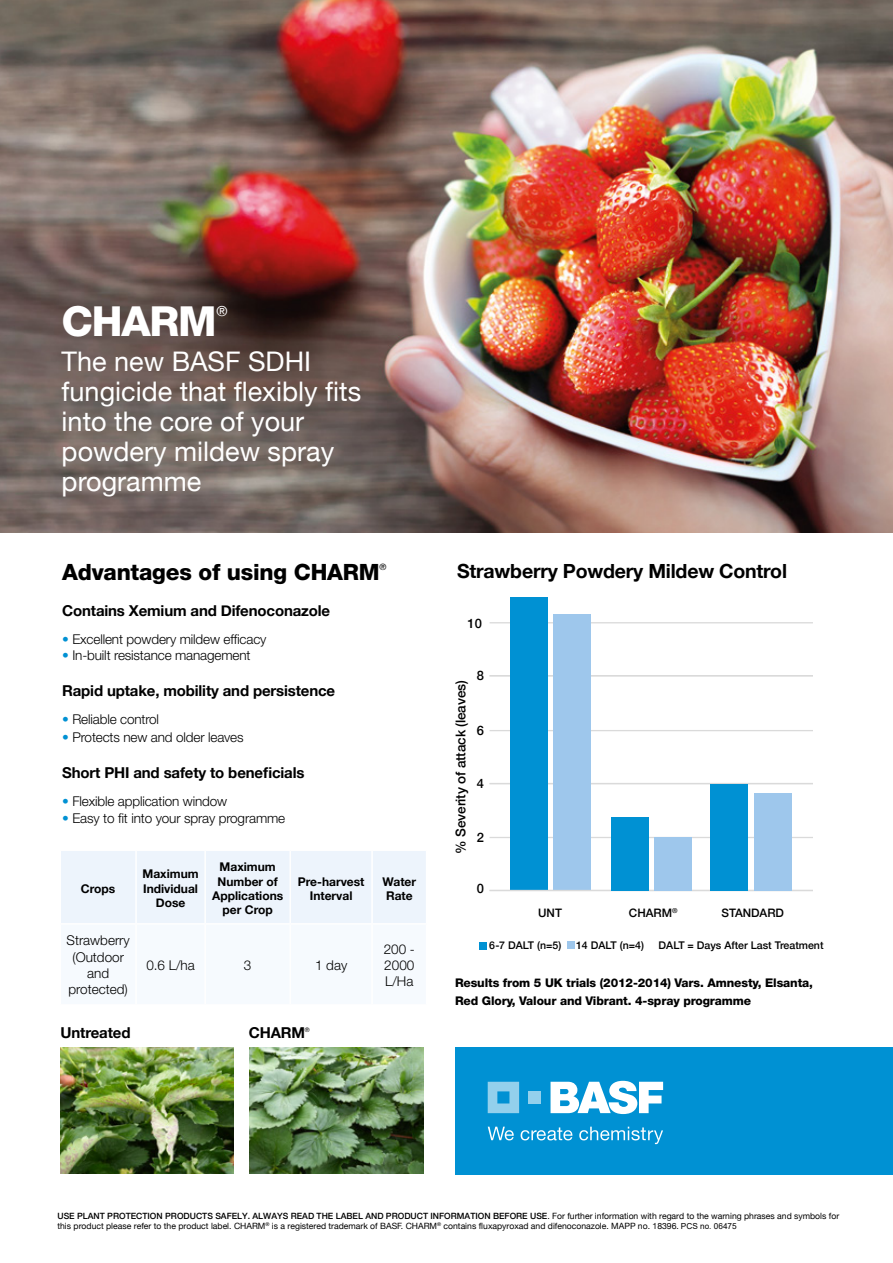
<style>
.page{position:relative;width:893px;height:1263px;background:#fff}
.page>*{position:absolute;margin:0;border:0;box-sizing:border-box;transform-origin:0 0}
.t1{font:800 41.55px "Helvetica Neue";letter-spacing:-.03em;color:#fff}
.t2{font:27px/30px "Helvetica Neue";color:#fff}
.t3{font:800 22.5px "Helvetica Neue";letter-spacing:-.01em;color:#000}
.t4{font:700 19.5px "Helvetica Neue";letter-spacing:-.01em;color:#000}
.t5{font:700 15px "Helvetica Neue";letter-spacing:-.01em;color:#000}
.t6{font:13.8px "Helvetica Neue";color:#fff}
.t7{font:300 13.5px/16.2px "Helvetica Neue";letter-spacing:-.01em;color:#000;text-align:center}
.t8{font:500 13.5px "Helvetica Neue";letter-spacing:-.01em;color:#000}
.t9{font:500 12.9px "Helvetica Neue";color:#000}
.t10{font:800 12px/18px "Helvetica Neue";letter-spacing:-.01em;color:#000}
.t11{font:700 12px/14.4px "Helvetica Neue";color:#000;text-align:center}
.t12{font:500 11.7px "Helvetica Neue";color:#000}
.t13{font:500 10.65px "Helvetica Neue";color:#000}
.t14{font:8.7px/10.1px "Helvetica Neue";color:#000}
.t15{font:6.15px "Helvetica Neue";color:#000}
.s1{color:#0091d3}
.s2{font-weight:500}
.s3{font-family:"Arial";font-size:8.25px}
</style>
<div class="page">
<img style="left:0;top:0;width:893px;height:533px">
<div style="left:455px;top:1047px;width:438px;height:128px;background:#0091d3"></div>
<svg style="left:488px;top:1082px;width:31px;height:31px"></svg>
<div style="left:529px;top:1091px;width:12px;height:12px;background:#93d0ec"></div>
<svg style="left:550px;top:1081px;width:113px;height:33px"></svg>
<svg style="left:488px;top:1127px;width:26px;height:13px"></svg>
<svg style="left:521px;top:1127px;width:51px;height:13px"></svg>
<svg style="left:579px;top:1127px;width:84px;height:17px"></svg>
<hr style="left:490px;top:622px;width:323px;height:1px;background:#dadada">
<hr style="left:490px;top:675px;width:323px;height:1px;background:#dadada">
<hr style="left:490px;top:730px;width:323px;height:1px;background:#dadada">
<hr style="left:490px;top:783px;width:323px;height:1px;background:#dadada">
<hr style="left:490px;top:837px;width:323px;height:1px;background:#dadada">
<div style="left:510px;top:597px;width:37px;height:293px;background:#0091d3"></div>
<div style="left:554px;top:614px;width:37px;height:276px;background:#9ec7ec"></div>
<hr style="left:490px;top:890px;width:323px;height:1px;background:#dadada">
<div style="left:611px;top:817px;width:37px;height:73px;background:#0091d3"></div>
<div style="left:655px;top:837px;width:37px;height:53px;background:#9ec7ec"></div>
<div style="left:711px;top:784px;width:37px;height:106px;background:#0091d3"></div>
<div style="left:754px;top:793px;width:37px;height:97px;background:#9ec7ec"></div>
<div style="left:61px;top:851px;width:365px;height:72px;background:#edf4fc"></div>
<hr style="left:135px;top:851px;width:2px;height:72px;background:#fff">
<hr style="left:204px;top:851px;width:2px;height:72px;background:#fff">
<hr style="left:289px;top:851px;width:2px;height:72px;background:#fff">
<hr style="left:371px;top:851px;width:2px;height:72px;background:#fff">
<div style="left:480px;top:942px;width:7px;height:7px;background:#0091d3"></div>
<div style="left:567px;top:942px;width:7px;height:7px;background:#9ec7ec"></div>
<img style="left:61px;top:1047px;width:173px;height:127px">
<img style="left:250px;top:1047px;width:173px;height:127px">
<h1 class="t1" style="left:62px;top:296px;width:156px">CHARM</h1>
<h3 class="t6" style="left:217px;top:301px;width:13px">®</h3>
<h2 class="t2" style="left:62px;top:348px;width:301px">The new BASF SDHI fungicide that flexibly fits into the core of your powdery mildew spray programme</h2>
<h3 class="t3" style="left:62px;top:558px;width:319px">Advantages of using CHARM</h3>
<p class="t14" style="left:380px;top:562px;width:8px">®</p>
<h3 class="t5" style="left:62px;top:598px;width:270px">Contains Xemium and Difenoconazole</h3>
<h3 class="t7" style="left:62px;top:631px;width:206px"><span class="s1">•</span> Excellent powdery mildew efficacy</h3>
<h3 class="t7" style="left:62px;top:647px;width:190px"><span class="s1">•</span> In-built resistance management</h3>
<h3 class="t5" style="left:62px;top:679px;width:274px">Rapid uptake, mobility and persistence</h3>
<h3 class="t7" style="left:62px;top:711px;width:98px"><span class="s1">•</span> Reliable control</h3>
<h3 class="t7" style="left:62px;top:729px;width:183px"><span class="s1">•</span> Protects new and older leaves</h3>
<h3 class="t5" style="left:62px;top:761px;width:244px">Short PHI and safety to beneficials</h3>
<h3 class="t7" style="left:62px;top:793px;width:166px"><span class="s1">•</span> Flexible application window</h3>
<h3 class="t7" style="left:62px;top:809px;width:225px"><span class="s1">•</span> Easy to fit into your spray programme</h3>
<h3 class="t11" style="left:81px;top:882px;width:36px">Crops</h3>
<h3 class="t7" style="left:67px;top:932px;width:65px">Strawberry (Outdoor and protected)</h3>
<h3 class="t11" style="left:143px;top:867px;width:58px">Maximum<br>Individual<br>Dose</h3>
<h3 class="t11" style="left:212px;top:860px;width:73px">Maximum<br>Number of<br>Applications per Crop</h3>
<h3 class="t11" style="left:298px;top:874px;width:68px">Pre-harvest<br>Interval</h3>
<h3 class="t11" style="left:383px;top:874px;width:35px;text-align:left">Water<br>Rate</h3>
<h3 class="t7" style="left:146px;top:956px;width:50px">0.6 L/ha</h3>
<h3 class="t7" style="left:244px;top:956px;width:9px">3</h3>
<h3 class="t7" style="left:315px;top:956px;width:34px">1 day</h3>
<h3 class="t7" style="left:384px;top:940px;width:33px;text-align:justify">200 - 2000<br>L/Ha</h3>
<h3 class="t5" style="left:61px;top:1021px;width:71px">Untreated</h3>
<h3 class="t5" style="left:249px;top:1021px;width:58px">CHARM</h3>
<p class="t15" style="left:305px;top:1025px;width:6px">®</p>
<h3 class="t9" style="left:468px;top:556px;width:16px">12</h3>
<h3 class="t4" style="left:457px;top:556px;width:331px">Strawberry Powdery Mildew Control</h3>
<h3 class="t9" style="left:467px;top:558px;width:16px">12</h3>
<h3 class="t9" style="left:468px;top:611px;width:16px">10</h3>
<h3 class="t9" style="left:467px;top:613px;width:16px">10</h3>
<h3 class="t8" style="left:450px;top:854px;width:175px;rotate:-90deg">% Severity of attack (leaves)</h3>
<h3 class="t9" style="left:477px;top:663px;width:9px">8</h3>
<h3 class="t9" style="left:477px;top:665px;width:9px">8</h3>
<h3 class="t9" style="left:477px;top:718px;width:9px">6</h3>
<h3 class="t9" style="left:477px;top:720px;width:9px">6</h3>
<h3 class="t9" style="left:477px;top:771px;width:9px">4</h3>
<h3 class="t9" style="left:477px;top:773px;width:9px">4</h3>
<h3 class="t9" style="left:477px;top:825px;width:9px">2</h3>
<h3 class="t9" style="left:477px;top:827px;width:9px">2</h3>
<h3 class="t9" style="left:477px;top:876px;width:9px">0</h3>
<h3 class="t9" style="left:477px;top:878px;width:9px">0</h3>
<h3 class="t12" style="left:539px;top:901px;width:25px">UNT</h3>
<h3 class="t12" style="left:629px;top:901px;width:50px">CHARM<sup>®</sup></h3>
<h3 class="t12" style="left:722px;top:901px;width:64px">STANDARD</h3>
<p class="t13" style="left:489px;top:937px;width:74px">6-7 DALT (n=5)</p>
<p class="t13" style="left:576px;top:937px;width:69px">14 DALT (n=4)</p>
<p class="t13" style="left:659px;top:937px;width:166px">DALT = Days After Last Treatment</p>
<h3 class="t12" style="left:538px;top:904px;width:25px">UNT</h3>
<h3 class="t12" style="left:629px;top:904px;width:50px">CHARM<sup>®</sup></h3>
<h3 class="t12" style="left:722px;top:904px;width:64px">STANDARD</h3>
<p class="t13" style="left:488px;top:939px;width:74px">6-7 DALT (n=5)</p>
<p class="t13" style="left:575px;top:939px;width:69px">14 DALT (n=4)</p>
<p class="t13" style="left:658px;top:939px;width:166px">DALT = Days After Last Treatment</p>
<h3 class="t10" style="left:455px;top:974px;width:359px">Results from 5 UK trials (2012-2014) Vars. Amnesty, Elsanta,<br>Red Glory, Valour and Vibrant. 4-spray programme</h3>
<p class="t14" style="left:57px;top:1211px;width:783px"><span class="s2">USE PLANT PROTECTION PRODUCTS SAFELY. ALWAYS READ THE LABEL AND PRODUCT INFORMATION BEFORE USE</span>. For further information with regard to the warning phrases and symbols for this product please refer to the product label. CHARM<sup>®</sup> is a registered trademark of BASF. CHARM<sup>®</sup> contains fluxapyroxad and difenoconazole. MAPP no. 18396. <span class="s3">PCS no. 06475</span></p>
</div>
